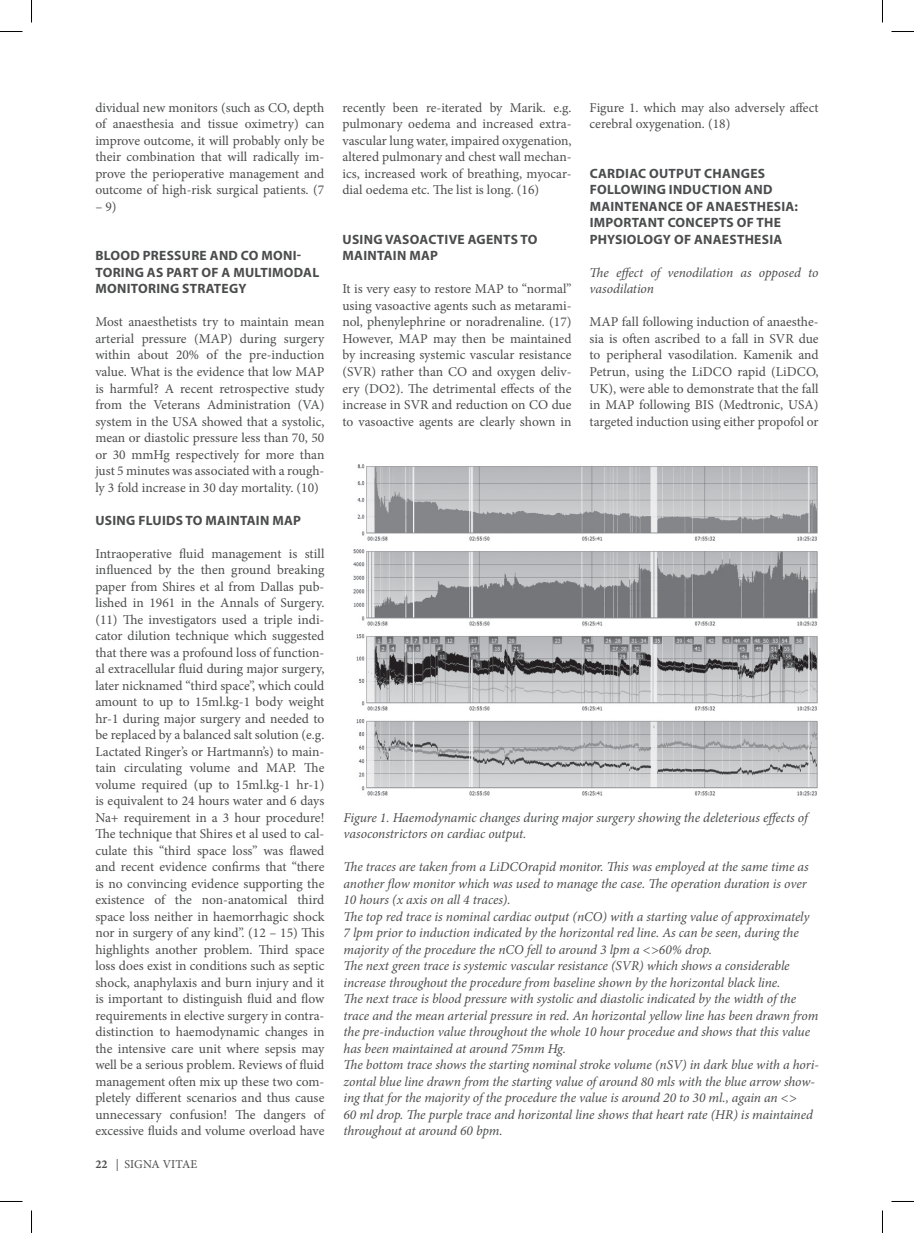
<style>
.page{position:relative;width:914px;height:1233px;background:#fff}
.page>*{position:absolute;margin:0;border:0;box-sizing:border-box;transform-origin:0 0}
.t1{font:13.5px/16.5px "Minion Pro";letter-spacing:-.005em;color:#4b4c4d;text-align:justify}
.t2{font:italic 13.5px/16.5px "Minion Pro";letter-spacing:-.01em;color:#4b4c4d}
.t3{font:700 13.5px/16.5px "Myriad Pro";letter-spacing:.02em;color:#4b4c4d}
.t4{font:12px "Minion Pro";letter-spacing:.005em;color:#4b4c4d}
.s1{font-weight:700}
</style>
<div class="page">
<img style="left:353px;top:464px;width:465px;height:332px">
<svg style="left:0;top:31px;width:22px;height:1px"></svg>
<svg style="left:891px;top:31px;width:22px;height:1px"></svg>
<svg style="left:0;top:1201px;width:22px;height:1px"></svg>
<svg style="left:891px;top:1201px;width:22px;height:1px"></svg>
<svg style="left:31px;top:0;width:1px;height:23px"></svg>
<svg style="left:31px;top:1210px;width:1px;height:22px"></svg>
<svg style="left:882px;top:0;width:1px;height:23px"></svg>
<svg style="left:882px;top:1210px;width:1px;height:22px"></svg>
<p class="t1" style="left:95px;top:99px;width:230px">dividual new monitors (such as CO, depth of anaesthesia and tissue oximetry) can improve outcome, it will probably only be their combination that will radically im&shy;prove the perioperative management and outcome of high-risk surgical patients. (7</p>
<p class="t1" style="left:95px;top:198px;width:23px">– 9)</p>
<p class="t3" style="left:95px;top:247px;width:225px">BLOOD PRESSURE AND CO MONI-<br>TORING AS PART OF A MULTIMODAL<br>MONITORING STRATEGY</p>
<p class="t1" style="left:95px;top:314px;width:230px">Most anaesthetists try to maintain mean arterial pressure (MAP) during surgery within about 20% of the pre-induction value. What is the evidence that low MAP is harmful? A recent retrospective study from the Veterans Administration (VA) system in the USA showed that a systolic, mean or diastolic pressure less than 70, 50 or 30 mmHg respectively for more than just 5 minutes was associated with a rough&shy;ly 3 fold increase in 30 day mortality. (10)</p>
<p class="t3" style="left:95px;top:511px;width:207px">USING FLUIDS TO MAINTAIN MAP</p>
<p class="t1" style="left:95px;top:545px;width:230px">Intraoperative fluid management is still influenced by the then ground breaking paper from Shires et al from Dallas pub&shy;lished in 1961 in the Annals of Surgery. (11) The investigators used a triple indi&shy;cator dilution technique which suggested that there was a profound loss of function&shy;al extracellular fluid during major surgery, later nicknamed “third space”, which could amount to up to 15ml.kg-1 body weight hr-1 during major surgery and needed to be replaced by a balanced salt solution (e.g.<br>Lactated Ringer’s or Hartmann’s) to main&shy;tain circulating volume and MAP. The volume required (up to 15ml.kg-1 hr-1) is equivalent to 24 hours water and 6 days Na+ requirement in a 3 hour procedure!<br>The technique that Shires et al used to cal&shy;culate this “third space loss” was flawed and recent evidence confirms that “there is no convincing evidence supporting the existence of the non-anatomical third space loss neither in haemorrhagic shock nor in surgery of any kind”. (12 – 15) This highlights another problem. Third space loss does exist in conditions such as septic shock, anaphylaxis and burn injury and it is important to distinguish fluid and flow requirements in elective surgery in contra&shy;distinction to haemodynamic changes in the intensive care unit where sepsis may well be a serious problem. Reviews of fluid management often mix up these two com&shy;pletely different scenarios and thus cause unnecessary confusion! The dangers of excessive fluids and volume overload have</p>
<p class="t4" style="left:95px;top:1156px;width:103px"><span class="s1">22</span> | SIGNA VITAE</p>
<p class="t1" style="left:342px;top:99px;width:230px">recently been re-iterated by Marik. e.g. pulmonary oedema and increased extra&shy;vascular lung water, impaired oxygenation, altered pulmonary and chest wall mechan&shy;ics, increased work of breathing, myocar&shy;dial oedema etc. The list is long. (16)</p>
<p class="t3" style="left:342px;top:231px;width:196px">USING VASOACTIVE AGENTS TO<br>MAINTAIN MAP</p>
<p class="t1" style="left:342px;top:281px;width:230px">It is very easy to restore MAP to “normal” using vasoactive agents such as metarami&shy;nol, phenylephrine or noradrenaline. (17)<br>However, MAP may then be maintained by increasing systemic vascular resistance (SVR) rather than CO and oxygen deliv&shy;ery (DO2). The detrimental effects of the increase in SVR and reduction on CO due to vasoactive agents are clearly shown in</p>
<p class="t1" style="left:589px;top:99px;width:230px">Figure 1. which may also adversely affect cerebral oxygenation. (18)</p>
<p class="t3" style="left:589px;top:165px;width:210px">CARDIAC OUTPUT CHANGES<br>FOLLOWING INDUCTION AND<br>MAINTENANCE OF ANAESTHESIA:<br>IMPORTANT CONCEPTS OF THE<br>PHYSIOLOGY OF ANAESTHESIA</p>
<p class="t2" style="left:589px;top:264px;width:230px">The effect of venodilation as opposed to vasodilation</p>
<p class="t1" style="left:589px;top:314px;width:230px">MAP fall following induction of anaesthe&shy;sia is often ascribed to a fall in SVR due to peripheral vasodilation. Kamenik and Petrun, using the LiDCO rapid (LiDCO, UK), were able to demonstrate that the fall in MAP following BIS (Medtronic, USA) targeted induction using either propofol or</p>
<p class="t2" style="left:343px;top:809px;width:465px">Figure 1. Haemodynamic changes during major surgery showing the deleterious effects of vasoconstrictors on cardiac output.</p>
<p class="t2" style="left:343px;top:858px;width:477px">The traces are taken from a LiDCOrapid monitor. This was employed at the same time as another flow monitor which was used to manage the case. The operation duration is over 10 hours (x axis on all 4 traces).<br>The top red trace is nominal cardiac output (nCO) with a starting value of approximately 7 lpm prior to induction indicated by the horizontal red line. As can be seen, during the majority of the procedure the nCO fell to around 3 lpm a &lt;&gt;60% drop.<br>The next green trace is systemic vascular resistance (SVR) which shows a considerable increase throughout the procedure from baseline shown by the horizontal black line.<br>The next trace is blood pressure with systolic and diastolic indicated by the width of the trace and the mean arterial pressure in red. An horizontal yellow line has been drawn from the pre-induction value throughout the whole 10 hour procedue and shows that this value has been maintained at around 75mm Hg.<br>The bottom trace shows the starting nominal stroke volume (nSV) in dark blue with a hori&shy;zontal blue line drawn from the starting value of around 80 mls with the blue arrow show&shy;ing that for the majority of the procedure the value is around 20 to 30 ml., again an &lt;&gt;<br>60 ml drop. The purple trace and horizontal line shows that heart rate (HR) is maintained throughout at around 60 bpm.</p>
</div>
